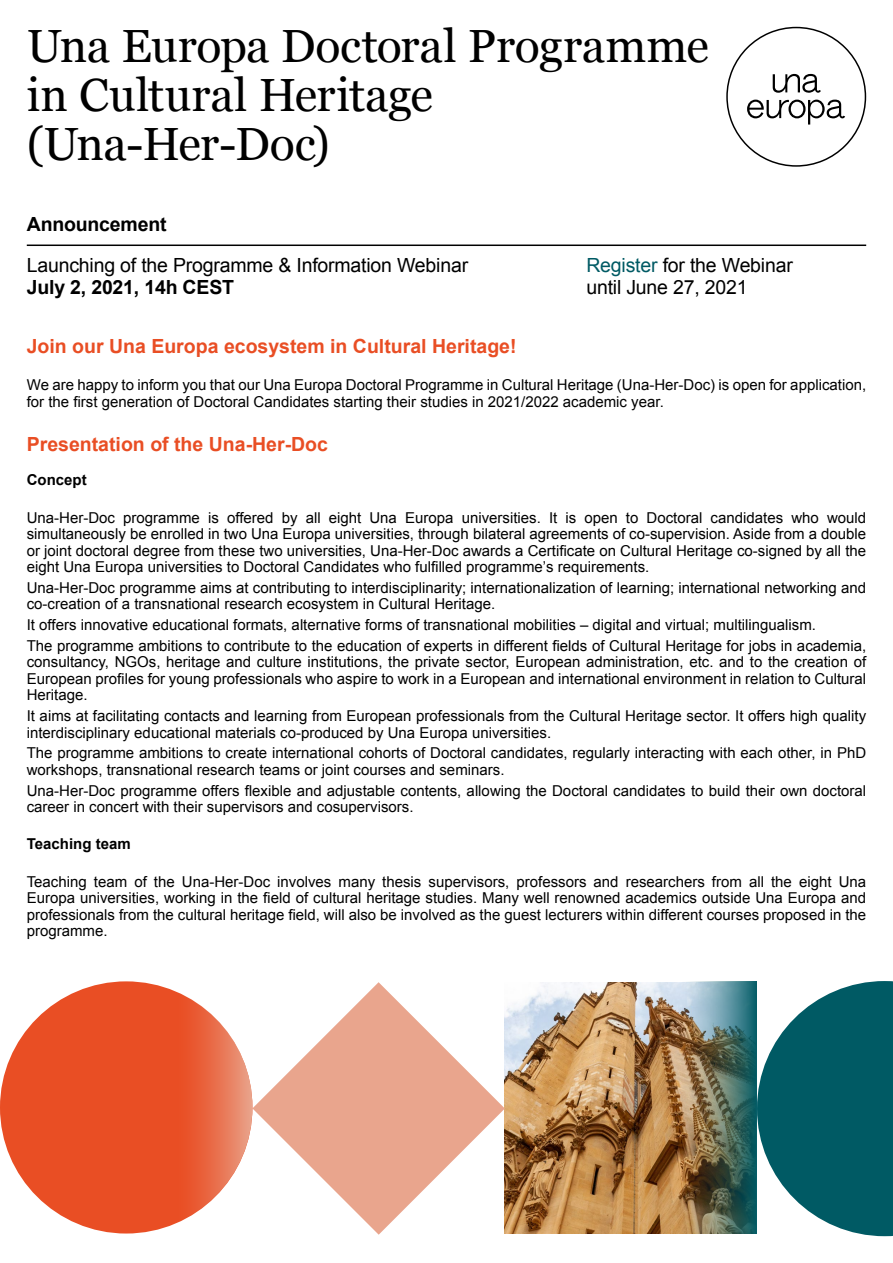
<style>
.page{position:relative;width:893px;height:1263px;background:#fff}
.page>*{position:absolute;margin:0;border:0;box-sizing:border-box;transform-origin:0 0}
.t1{font:46.5px/48.8px "Georgia";letter-spacing:-.005em;color:#000}
.t2{font:19.5px/21.5px "Arial";letter-spacing:-.01em;color:#000}
.t3{font:700 19.5px "Arial";color:#e94e24}
.t4{font:700 19.5px "Arial";letter-spacing:-.01em;color:#000}
.t5{font:15px/16.5px "Arial";color:#000}
.t6{font:700 15px "Arial";color:#000}
.s1{color:#005a64}
</style>
<div class="page">
<svg style="left:726px;top:27px;width:140px;height:140px"></svg>
<hr style="left:27px;top:244px;width:839px;height:2px;background:#000">
<svg style="left:252px;top:982px;width:253px;height:253px"></svg>
<svg style="left:0;top:981px;width:252px;height:252px;background:#e9552c"></svg>
<svg style="left:757px;top:981px;width:136px;height:255px"></svg>
<img style="left:505px;top:981px;width:252px;height:253px">
<h1 class="t1" style="left:27px;top:23px;width:684px">Una Europa Doctoral Programme in Cultural Heritage (Una-Her-Doc)</h1>
<h2 class="t4" style="left:27px;top:211px;width:141px">Announcement</h2>
<h2 class="t2" style="left:27px;top:255px;width:443px">Launching of the Programme &amp; Information Webinar</h2>
<h2 class="t4" style="left:27px;top:274px;width:209px">July 2, 2021, 14h CEST</h2>
<h2 class="t2" style="left:586px;top:255px;width:208px"><span class="s1">Register</span> for the Webinar until June 27, 2021</h2>
<h2 class="t3" style="left:27px;top:333px;width:491px">Join our Una Europa ecosystem in Cultural Heritage!</h2>
<p class="t5" style="left:27px;top:377px;width:841px">We are happy to inform you that our Una Europa Doctoral Programme in Cultural Heritage (Una-Her-Doc) is open for application, for the first generation of Doctoral Candidates starting their studies in 2021/2022 academic year.</p>
<h2 class="t3" style="left:27px;top:431px;width:303px">Presentation of the Una-Her-Doc</h2>
<p class="t6" style="left:27px;top:470px;width:62px">Concept</p>
<p class="t5" style="left:27px;top:509px;width:841px;text-align:justify">Una-Her-Doc programme is offered by all eight Una Europa universities. It is open to Doctoral candidates who would simultaneously be enrolled in two Una Europa universities, through bilateral agreements of co-supervision. Aside from a double or joint doctoral degree from these two universities, Una-Her-Doc awards a Certificate on Cultural Heritage co-signed by all the eight Una Europa universities to Doctoral Candidates who fulfilled programme’s requirements.</p>
<p class="t5" style="left:27px;top:579px;width:841px">Una-Her-Doc programme aims at contributing to interdisciplinarity; internationalization of learning; international networking and co-creation of a transnational research ecosystem in Cultural Heritage.</p>
<p class="t5" style="left:27px;top:615px;width:841px;line-height:20.7px">It offers innovative educational formats, alternative forms of transnational mobilities – digital and virtual; multilingualism.<br>The programme ambitions to contribute to the education of experts in different fields of Cultural Heritage for jobs in academia,</p>
<p class="t5" style="left:27px;top:654px;width:841px;text-align:justify">consultancy, NGOs, heritage and culture institutions, the private sector, European administration, etc. and to the creation of European profiles for young professionals who aspire to work in a European and international environment in relation to Cultural Heritage.</p>
<p class="t5" style="left:27px;top:708px;width:841px">It aims at facilitating contacts and learning from European professionals from the Cultural Heritage sector. It offers high quality interdisciplinary educational materials co-produced by Una Europa universities.</p>
<p class="t5" style="left:27px;top:745px;width:841px">The programme ambitions to create international cohorts of Doctoral candidates, regularly interacting with each other, in PhD workshops, transnational research teams or joint courses and seminars.</p>
<p class="t5" style="left:27px;top:782px;width:841px">Una-Her-Doc programme offers flexible and adjustable contents, allowing the Doctoral candidates to build their own doctoral career in concert with their supervisors and cosupervisors.</p>
<p class="t6" style="left:27px;top:834px;width:105px">Teaching team</p>
<p class="t5" style="left:27px;top:873px;width:841px;text-align:justify">Teaching team of the Una-Her-Doc involves many thesis supervisors, professors and researchers from all the eight Una Europa universities, working in the field of cultural heritage studies. Many well renowned academics outside Una Europa and professionals from the cultural heritage field, will also be involved as the guest lecturers within different courses proposed in the programme.</p>
</div>
